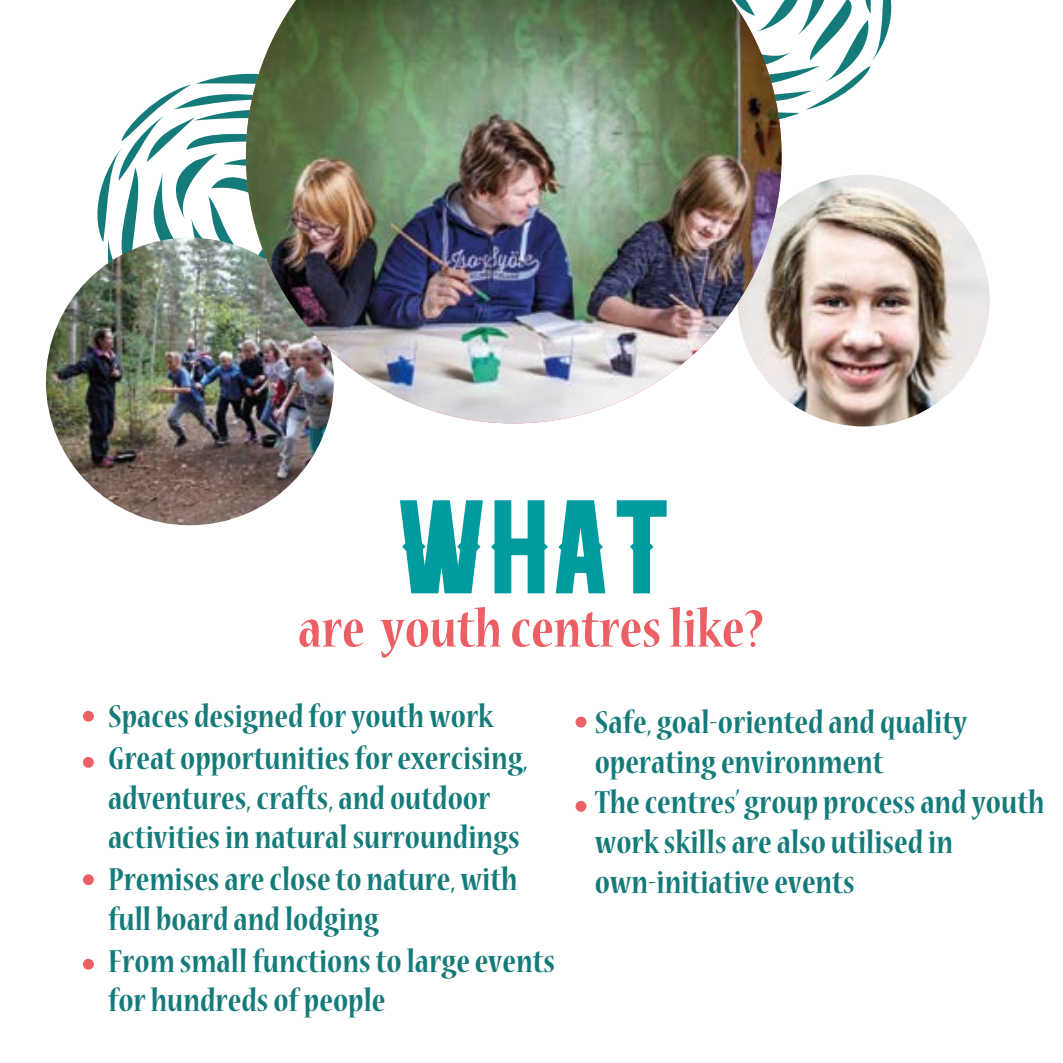
<style>
.page{position:relative;width:1063px;height:1063px;background:#fff}
.page>*{position:absolute;margin:0;border:0;box-sizing:border-box;transform-origin:0 0}
.t1{font:117.5px "Hoverage";color:#009b9f}
.t2{font:700 condensed 58.5px "Nueva Std";color:#ec5f65}
.t3{font:700 condensed 35.25px/40.5px "Nueva Std";color:#147b7a}
</style>
<div class="page">
<svg style="left:87px;top:73px;width:159px;height:208px"></svg>
<svg style="left:782px;top:0;width:110px;height:119px"></svg>
<img style="left:46px;top:238px;width:288px;height:287px;border-radius:144px">
<img style="left:738px;top:175px;width:252px;height:251px;border-radius:126px">
<img style="left:246px;top:0;width:536px;height:423px">
<div style="left:83px;top:711px;width:11px;height:11px;background:#ec6166;border-radius:50%"></div>
<div style="left:83px;top:757px;width:11px;height:11px;background:#ec6166;border-radius:50%"></div>
<div style="left:83px;top:874px;width:11px;height:11px;background:#ec6166;border-radius:50%"></div>
<div style="left:83px;top:959px;width:11px;height:11px;background:#ec6166;border-radius:50%"></div>
<div style="left:576px;top:717px;width:10px;height:11px;background:#ec6166;border-radius:50%"></div>
<div style="left:576px;top:801px;width:10px;height:11px;background:#ec6166;border-radius:50%"></div>
<h1 class="t1" style="left:394px;top:484px;width:281px">WHAT</h1>
<h2 class="t2" style="left:298px;top:602px;width:467px">are youth centres like?</h2>
<p class="t3" style="left:108px;top:698px;width:449px">Spaces designed for youth work<br>Great opportunities for exercising, adventures, crafts, and outdoor activities in natural surroundings<br>Premises are close to nature, with full board and lodging<br>From small functions to large events for hundreds of people</p>
<p class="t3" style="left:595px;top:704px;width:451px">Safe, goal-oriented and quality operating environment<br>The centres’ group process and youth work skills are also utilised in own-initiative events</p>
</div>
